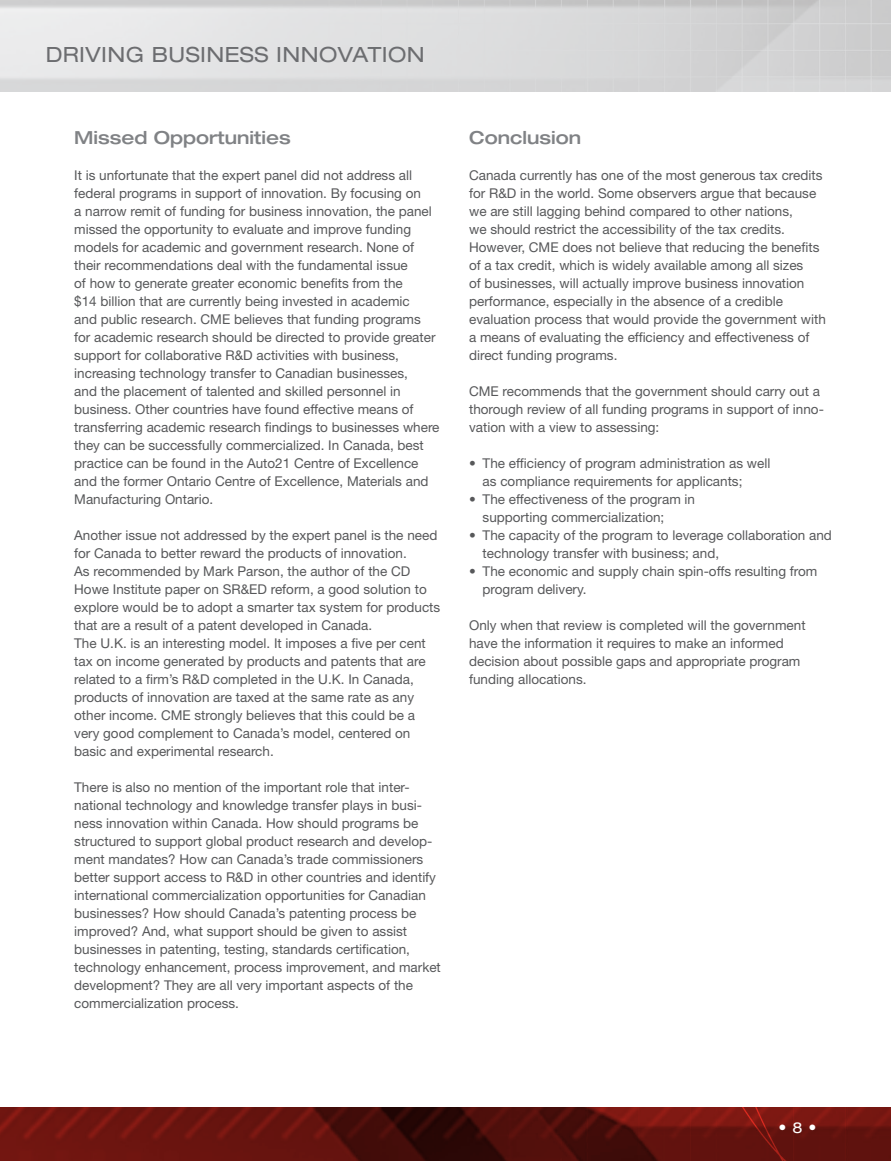
<style>
.page{position:relative;width:891px;height:1161px;background:#fff}
.page>*{position:absolute;margin:0;border:0;box-sizing:border-box;transform-origin:0 0}
.t1{font:expanded 21px "Helvetica Neue LT Std";letter-spacing:.02em;color:#6c6d70}
.content_title{font:500 expanded 18px "Helvetica Neue LT Std";color:#808285}
.t2{font:500 15px "Futura Std";color:#fff}
.body{font:13.5px/18px "Helvetica Neue LT Std";color:#57585a}
.body_bullet_copy{font:13.5px/18px "Helvetica Neue LT Std";color:#57585a}
.s1{font-family:"Helvetica Neue LT Std";font-weight:400;font-stretch:expanded}
</style>
<div class="page">
<svg style="left:0;top:1107px;width:891px;height:54px;background:#5e110d"></svg>
<h1 class="t1" style="left:46px;top:42px;width:380px">DRIVING BUSINESS INNOVATION</h1>
<p class="content_title" style="left:74px;top:126px;width:218px">Missed Opportunities</p>
<p class="body" style="left:74px;top:166px;width:367px">It is unfortunate that the expert panel did not address all federal programs in support of innovation. By focusing on<br>a narrow remit of funding for business innovation, the panel missed the opportunity to evaluate and improve funding models for academic and government research. None of their recommendations deal with the fundamental issue<br>of how to generate greater economic benefits from the<br>$14 billion that are currently being invested in academic<br>and public research. CME believes that funding programs for academic research should be directed to provide greater support for collaborative R&amp;D activities with business, increasing technology transfer to Canadian businesses,<br>and the placement of talented and skilled personnel in business. Other countries have found effective means of transferring academic research findings to businesses where they can be successfully commercialized. In Canada, best practice can be found in the Auto21 Centre of Excellence and the former Ontario Centre of Excellence, Materials and Manufacturing Ontario.</p>
<p class="body" style="left:74px;top:526px;width:368px">Another issue not addressed by the expert panel is the need for Canada to better reward the products of innovation.<br>As recommended by Mark Parson, the author of the CD Howe Institute paper on SR&amp;ED reform, a good solution to explore would be to adopt a smarter tax system for products that are a result of a patent developed in Canada.<br>The U.K. is an interesting model. It imposes a five per cent tax on income generated by products and patents that are related to a firm’s R&amp;D completed in the U.K. In Canada, products of innovation are taxed at the same rate as any other income. CME strongly believes that this could be a very good complement to Canada’s model, centered on basic and experimental research.</p>
<p class="body" style="left:74px;top:778px;width:368px">There is also no mention of the important role that inter&shy;national technology and knowledge transfer plays in busi&shy;ness innovation within Canada. How should programs be structured to support global product research and develop&shy;ment mandates? How can Canada’s trade commissioners better support access to R&amp;D in other countries and identify international commercialization opportunities for Canadian businesses? How should Canada’s patenting process be improved? And, what support should be given to assist businesses in patenting, testing, standards certification, technology enhancement, process improvement, and market development? They are all very important aspects of the commercialization process.</p>
<p class="content_title" style="left:469px;top:126px;width:113px">Conclusion</p>
<p class="body" style="left:469px;top:166px;width:358px">Canada currently has one of the most generous tax credits for R&amp;D in the world. Some observers argue that because we are still lagging behind compared to other nations,<br>we should restrict the accessibility of the tax credits.<br>However, CME does not believe that reducing the benefits of a tax credit, which is widely available among all sizes<br>of businesses, will actually improve business innovation performance, especially in the absence of a credible evaluation process that would provide the government with a means of evaluating the efficiency and effectiveness of direct funding programs.</p>
<p class="body" style="left:469px;top:382px;width:356px">CME recommends that the government should carry out a thorough review of all funding programs in support of inno&shy;vation with a view to assessing:</p>
<p class="body_bullet_copy" style="left:483px;top:454px;width:289px;text-indent:-14px">• The efficiency of program administration as well as compliance requirements for applicants;</p>
<p class="body_bullet_copy" style="left:483px;top:490px;width:214px;text-indent:-14px">• The effectiveness of the program in supporting commercialization;</p>
<p class="body_bullet_copy" style="left:483px;top:526px;width:351px;text-indent:-14px">• The capacity of the program to leverage collaboration and technology transfer with business; and,</p>
<p class="body_bullet_copy" style="left:483px;top:562px;width:336px;text-indent:-14px">• The economic and supply chain spin-offs resulting from program delivery.</p>
<p class="body" style="left:469px;top:616px;width:338px">Only when that review is completed will the government have the information it requires to make an informed decision about possible gaps and appropriate program funding allocations.</p>
<p class="t2" style="left:778px;top:1118px;width:40px">• <span class="s1">8</span> •</p>
</div>
